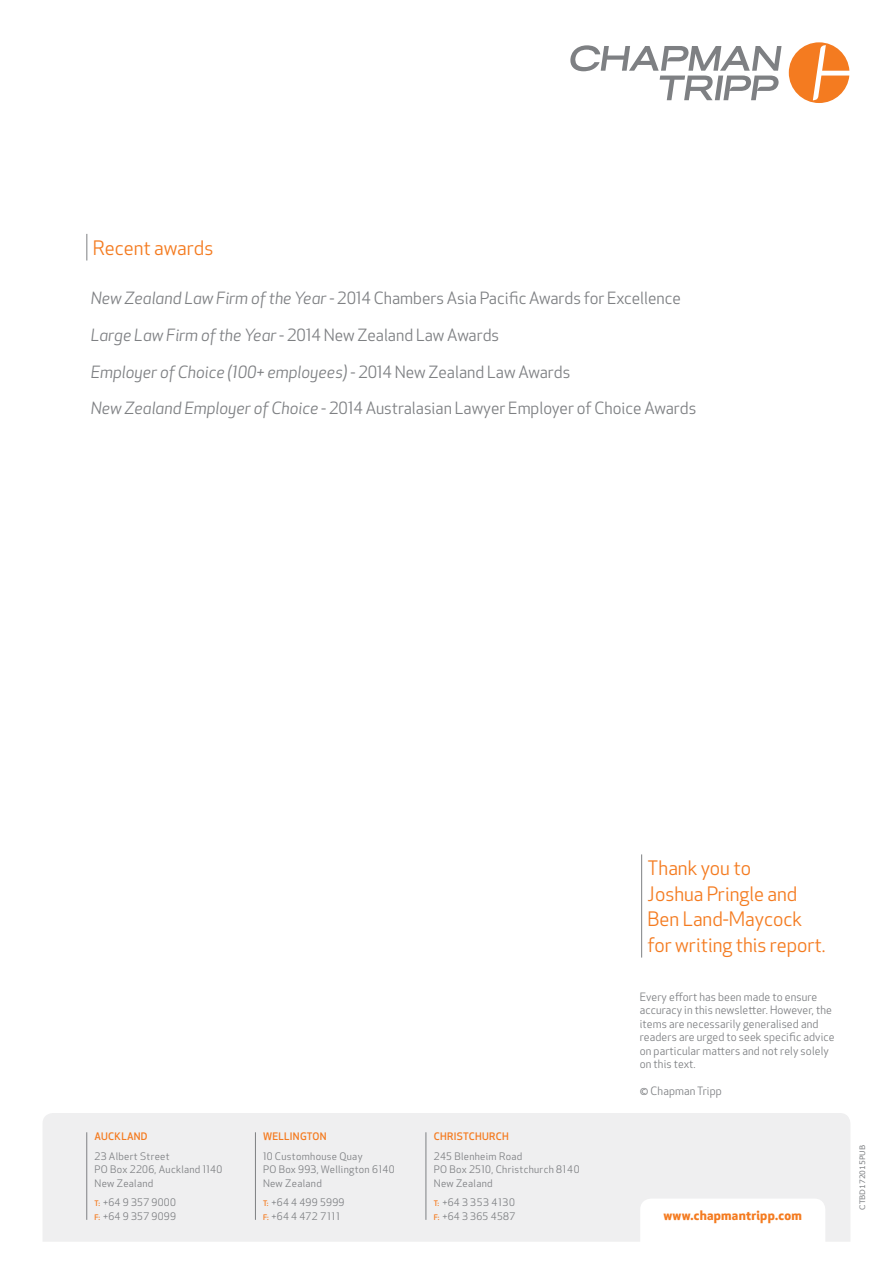
<style>
.page{position:relative;width:893px;height:1263px;background:#fff}
.page>*{position:absolute;margin:0;border:0;box-sizing:border-box;transform-origin:0 0}
.t1{font:19.5px/25.5px "Apex New";color:#f47b20}
.t2{font:16.5px "Apex New";color:#7e8083}
.t3{font:italic 16.5px "Apex New";color:#7e8083}
.t4{font:700 12.75px "Apex New";letter-spacing:.02em;color:#f47b20}
.t5{font:11.25px/13.5px "Apex New";letter-spacing:.01em;color:#7e8083}
.t6{font:10.2px/13.5px "Apex New";letter-spacing:.03em;color:#7e8083}
.t7{font:500 10.2px "Apex New";letter-spacing:.03em;color:#f47b20}
.t8{font:7.5px "Verdana";color:#7e8083}
.s1{font-style:italic}
.s2{font-style:normal}
.s3{font-weight:500;font-size:7.5px;color:#f47b20}
</style>
<div class="page">
<svg style="left:789px;top:42px;width:60px;height:61px"></svg>
<svg style="left:570px;top:45px;width:211px;height:55px"></svg>
<div style="left:43px;top:1113px;width:807px;height:129px;background:#efeff0"></div>
<svg style="left:640px;top:1198px;width:185px;height:44px"></svg>
<hr style="left:255px;top:1132px;width:1px;height:88px;background:#7e8083">
<hr style="left:86px;top:1132px;width:1px;height:88px;background:#7e8083">
<hr style="left:426px;top:1132px;width:1px;height:88px;background:#7e8083">
<hr style="left:641px;top:854px;width:1px;height:103px;background:#7e8083">
<svg style="left:86px;top:234px;width:1px;height:26px"></svg>
<h1 class="t1" style="left:93px;top:235px;width:122px">Recent awards</h1>
<h2 class="t2" style="left:91px;top:288px;width:592px"><span class="s1">New Zealand Law Firm of the Year</span> - 2014 Chambers Asia Pacific Awards for Excellence</h2>
<h2 class="t2" style="left:91px;top:324px;width:410px"><span class="s1">Large Law Firm of the Year</span> - 2014 New Zealand Law Awards</h2>
<h2 class="t3" style="left:91px;top:361px;width:481px">Employer of Choice (100+ employees) <span class="s2">- 2014 New Zealand Law Awards</span></h2>
<h2 class="t2" style="left:91px;top:398px;width:607px"><span class="s1">New Zealand Employer of Choice</span> - 2014 Australasian Lawyer Employer of Choice Awards</h2>
<p class="t7" style="left:95px;top:1129px;width:55px">AUCKLAND</p>
<p class="t6" style="left:95px;top:1149px;width:129px">23 Albert Street<br>PO Box 2206, Auckland 1140<br>New Zealand</p>
<p class="t6" style="left:95px;top:1196px;width:83px"><span class="s3">T:</span> +64 9 357 9000<br><span class="s3">F:</span> +64 9 357 9099</p>
<p class="t7" style="left:263px;top:1129px;width:65px">WELLINGTON</p>
<p class="t6" style="left:263px;top:1149px;width:133px">10 Customhouse Quay<br>PO Box 993, Wellington 6140<br>New Zealand</p>
<p class="t6" style="left:263px;top:1196px;width:83px"><span class="s3">T:</span> +64 4 499 5999<br><span class="s3">F:</span> +64 4 472 7111</p>
<p class="t7" style="left:434px;top:1129px;width:76px">CHRISTCHURCH</p>
<p class="t6" style="left:434px;top:1149px;width:147px">245 Blenheim Road<br>PO Box 2510, Christchurch 8140<br>New Zealand</p>
<p class="t6" style="left:434px;top:1196px;width:83px"><span class="s3">T:</span> +64 3 353 4130<br><span class="s3">F:</span> +64 3 365 4587</p>
<h1 class="t1" style="left:648px;top:855px;width:179px">Thank you to<br>Joshua Pringle and<br>Ben Land-Maycock for writing this report.</h1>
<p class="t5" style="left:640px;top:990px;width:196px">Every effort has been made to ensure accuracy in this newsletter. However, the items are necessarily generalised and readers are urged to seek specific advice on particular matters and not rely solely on this text.</p>
<p class="t5" style="left:640px;top:1084px;width:84px">© Chapman Tripp</p>
<p class="t4" style="left:663px;top:1206px;width:140px">www.chapmantripp.com</p>
<p class="t8" style="left:857px;top:1209px;width:66px;rotate:-90deg">CTBD172015PUB</p>
</div>
